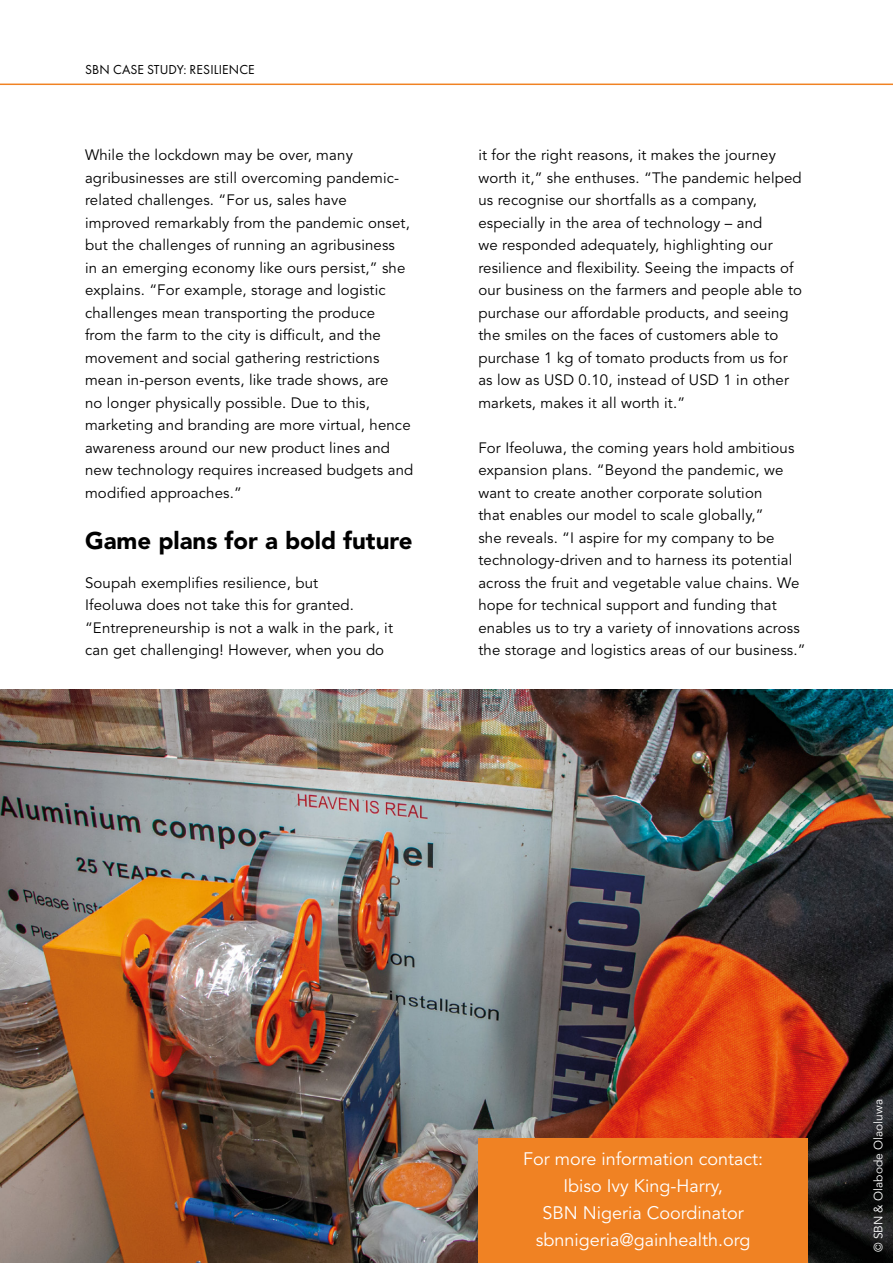
<style>
.page{position:relative;width:893px;height:1263px;background:#fff}
.page>*{position:absolute;margin:0;border:0;box-sizing:border-box;transform-origin:0 0}
.t1{font:900 24px "Avenir LT Std";color:#000}
.t2{font:18px/27px "Avenir LT Std";color:#fff;text-align:center}
.t3{font:15px/22.5px "Avenir LT Std";letter-spacing:.01em;color:#000}
.t4{font:13.5px "Futura PT";letter-spacing:.01em;color:#000}
.t5{font:12px "Avenir LT Std";color:#fff}
</style>
<div class="page">
<hr style="left:0;top:84px;width:893px;height:1px;background:#f08223">
<img style="left:0;top:690px;width:893px;height:573px">
<div style="left:478px;top:1138px;width:330px;height:125px;background:#f08223"></div>
<p class="t4" style="left:85px;top:62px;width:171px">SBN CASE STUDY: RESILIENCE</p>
<p class="t3" style="left:85px;top:144px;width:330px">While the lockdown may be over, many agribusinesses are still overcoming pandemic&shy;related challenges. “For us, sales have improved remarkably from the pandemic onset, but the challenges of running an agribusiness<br>in an emerging economy like ours persist,” she explains. “For example, storage and logistic challenges mean transporting the produce<br>from the farm to the city is difficult, and the movement and social gathering restrictions mean in-person events, like trade shows, are<br>no longer physically possible. Due to this, marketing and branding are more virtual, hence awareness around our new product lines and new technology requires increased budgets and modified approaches.”</p>
<h1 class="t1" style="left:85px;top:526px;width:329px">Game plans for a bold future</h1>
<p class="t3" style="left:85px;top:572px;width:309px">Soupah exemplifies resilience, but<br>Ifeoluwa does not take this for granted. “Entrepreneurship is not a walk in the park, it can get challenging! However, when you do</p>
<p class="t3" style="left:478px;top:144px;width:325px">it for the right reasons, it makes the journey worth it,” she enthuses. “The pandemic helped us recognise our shortfalls as a company, especially in the area of technology – and<br>we responded adequately, highlighting our resilience and flexibility. Seeing the impacts of our business on the farmers and people able to purchase our affordable products, and seeing the smiles on the faces of customers able to purchase 1 kg of tomato products from us for as low as USD 0.10, instead of USD 1 in other markets, makes it all worth it.”</p>
<p class="t3" style="left:478px;top:437px;width:329px">For Ifeoluwa, the coming years hold ambitious expansion plans. “Beyond the pandemic, we want to create another corporate solution<br>that enables our model to scale globally,”<br>she reveals. “I aspire for my company to be technology-driven and to harness its potential across the fruit and vegetable value chains. We hope for technical support and funding that enables us to try a variety of innovations across the storage and logistics areas of our business.”</p>
<p class="t2" style="left:523px;top:1145px;width:241px">For more information contact:<br>Ibiso Ivy King-Harry,<br>SBN Nigeria Coordinator sbnnigeria@gainhealth.org</p>
<p class="t5" style="left:871px;top:1252px;width:155px;rotate:-90deg">© SBN &amp; Olabode Olaoluwa</p>
</div>
